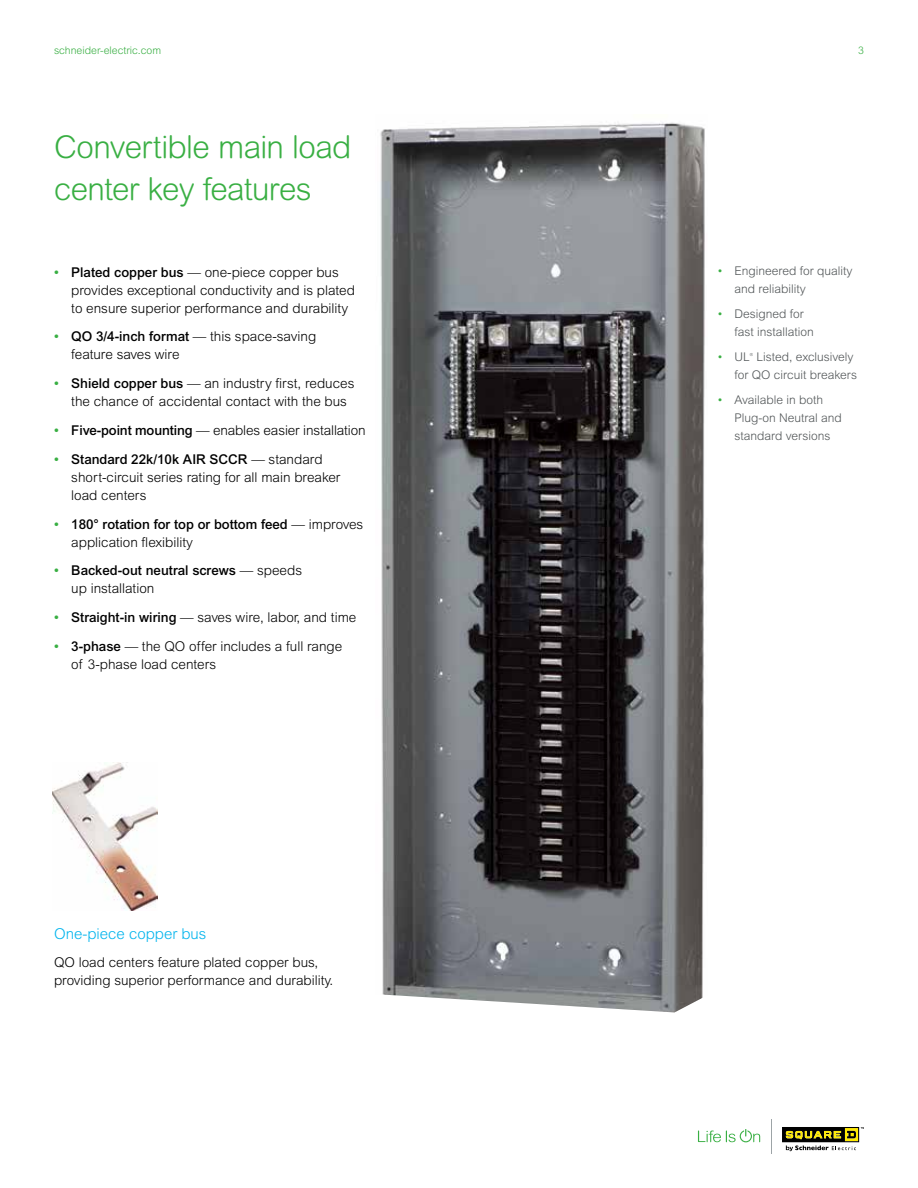
<style>
.page{position:relative;width:918px;height:1188px;background:#fff}
.page>*{position:absolute;margin:0;border:0;box-sizing:border-box;transform-origin:0 0}
.t1{font:300 31.5px/42px "Arial Rounded MT Std";letter-spacing:-.02em;color:#39af43}
.t2{font:300 15px "Arial MT Std";color:#00b4ed}
.t3{font:300 13.5px/18px "Arial MT Std";color:#000}
.t4{font:500 13.5px/18px "Arial MT Std";color:#000}
.t5{font:300 12px/18px "Arial MT Std";color:#515557}
.t6{font:300 10.5px "Arial MT Std";color:#39af43}
.t7{font:300 4.2px "Arial MT Std";color:#515557}
.s1{font-weight:500;color:#39af43}
.s2{font-weight:500}
.s3{color:#39af43}
.s4{font-weight:300}
</style>
<div class="page">
<img style="left:380px;top:122px;width:325px;height:890px">
<svg style="left:698px;top:1129px;width:62px;height:13px"></svg>
<hr style="left:771px;top:1119px;width:1px;height:35px;background:#9da4a7">
<svg style="left:782px;top:1127px;width:82px;height:24px"></svg>
<img style="left:52px;top:763px;width:106px;height:148px">
<p class="t6" style="left:54px;top:44px;width:109px">schneider-electric.com</p>
<p class="t6" style="left:858px;top:44px;width:7px">3</p>
<h1 class="t1" style="left:54px;top:126px;width:299px">Convertible main load center key features</h1>
<p class="t3" style="left:71px;top:263px;width:285px;text-indent:-17px"><span class="s1">•</span> <span class="s2">Plated copper bus</span> — one-piece copper bus provides exceptional conductivity and is plated to ensure superior performance and durability</p>
<p class="t3" style="left:71px;top:328px;width:247px;text-indent:-17px"><span class="s1">•</span> <span class="s2">QO 3/4-inch format</span> — this space-saving feature saves wire</p>
<p class="t3" style="left:71px;top:374px;width:285px;text-indent:-17px"><span class="s1">•</span> <span class="s2">Shield copper bus</span> — an industry first, reduces the chance of accidental contact with the bus</p>
<p class="t3" style="left:54px;top:421px;width:313px"><span class="s1">•</span> <span class="s2">Five-point mounting</span> — enables easier installation</p>
<p class="t3" style="left:71px;top:450px;width:271px;text-indent:-17px"><span class="s1">•</span> <span class="s2">Standard 22k/10k AIR SCCR</span> — standard short-circuit series rating for all main breaker load centers</p>
<p class="t3" style="left:71px;top:515px;width:294px;text-indent:-17px"><span class="s1">•</span> <span class="s2">180° rotation for top or bottom feed</span> — improves application flexibility</p>
<p class="t4" style="left:71px;top:561px;width:232px;text-indent:-17px"><span class="s3">•</span> Backed-out neutral screws <span class="s4">— speeds up installation</span></p>
<p class="t3" style="left:54px;top:608px;width:304px"><span class="s1">•</span> <span class="s2">Straight-in wiring</span> — saves wire, labor, and time</p>
<p class="t3" style="left:71px;top:637px;width:273px;text-indent:-17px"><span class="s1">•</span> <span class="s2">3-phase</span> — the QO offer includes a full range of 3-phase load centers</p>
<p class="t2" style="left:54px;top:925px;width:154px">One-piece copper bus</p>
<p class="t3" style="left:54px;top:954px;width:281px">QO load centers feature plated copper bus, providing superior performance and durability.</p>
<p class="t5" style="left:735px;top:262px;width:119px;text-indent:-17px"><span class="s3">•</span> Engineered for quality and reliability</p>
<p class="t5" style="left:735px;top:305px;width:81px;text-indent:-17px"><span class="s3">•</span> Designed for fast installation</p>
<p class="t5" style="left:717px;top:348px;width:34px"><span class="s3">•</span> UL</p>
<p class="t7" style="left:750px;top:352px;width:5px">®</p>
<p class="t5" style="left:735px;top:348px;width:124px;text-indent:22px">Listed, exclusively for QO circuit breakers</p>
<p class="t5" style="left:735px;top:390px;width:109px;text-indent:-17px"><span class="s3">•</span> Available in both<br>Plug-on Neutral and standard versions</p>
</div>
